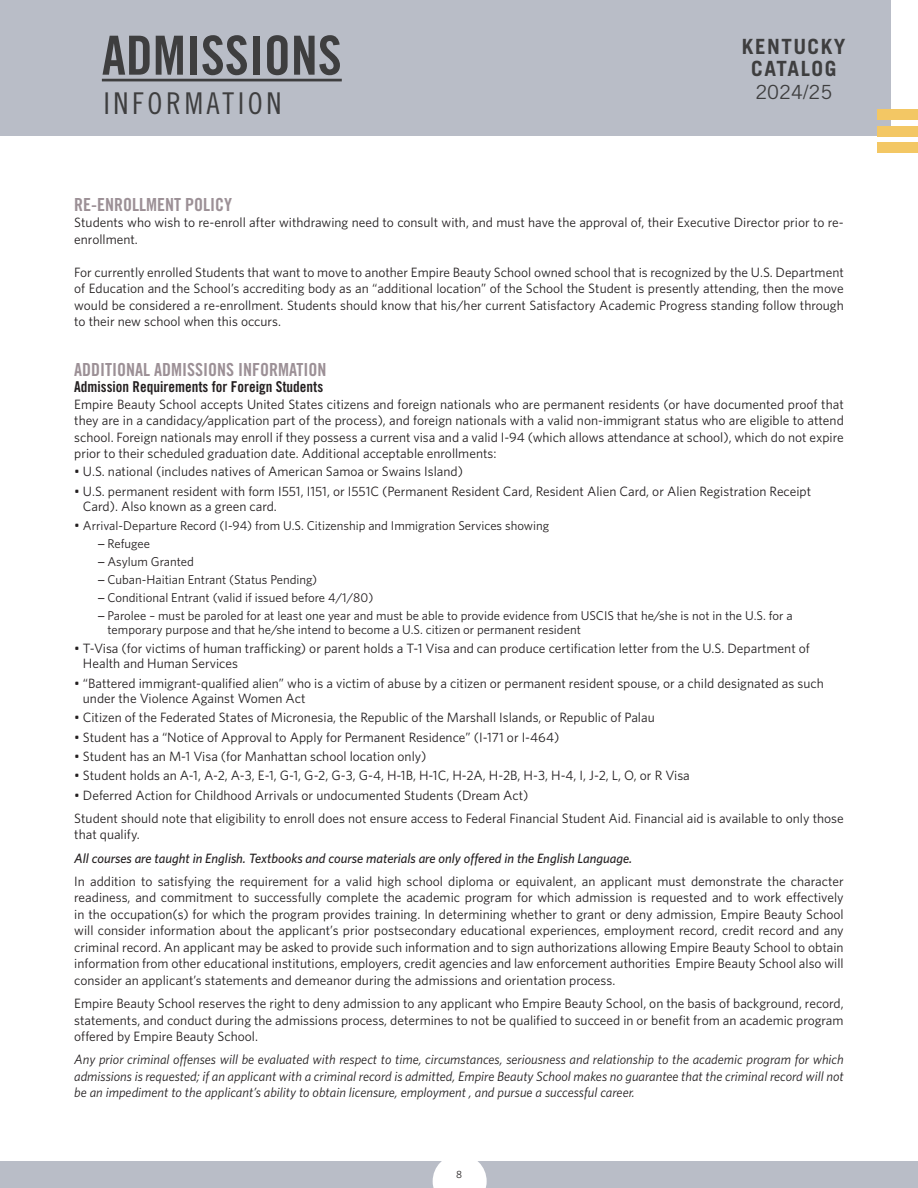
<style>
.page{position:relative;width:918px;height:1188px;background:#fff}
.page>*{position:absolute;margin:0;border:0;box-sizing:border-box;transform-origin:0 0}
.page_headline{font:54px "Trade Gothic LT Std Bd Cn 20";color:#3e3e3f}
.page_headline-2{font:30px "Trade Gothic LT Std Cn 18";letter-spacing:.12em;color:#3e3e3f}
.t1{font:700 21px/22.5px "Trade Gothic LT Std";letter-spacing:.07em;color:#3e3e3f;text-align:center}
.t2{font:19.5px "Trade Gothic LT Std";color:#3e3e3f}
.body_copy{font:18px "Trade Gothic LT Std Bd Cn 20";color:#9c9096}
.body_copy-2{font:15px "Trade Gothic LT Std Bd Cn 20";color:#231f20}
.body_copy-3{font:13.5px/16.5px "Whitney";color:#231f20}
.body_copy-4{font:italic 13.5px/16.5px "Whitney";color:#231f20;text-align:justify}
.body_copy-5{font:italic 500 13.5px "Whitney";color:#231f20}
.body_copy-6{font:12.75px/14.2px "Whitney";color:#231f20}
.t3{font:10.5px "Whitney";color:#231f20}
.s1{font-size:13.5px}
.s2{font-family:"Trade Gothic LT Std Bd Cn 20"}
</style>
<div class="page">
<div style="left:0;top:1161px;width:918px;height:27px;background:#b9bdc7"></div>
<svg style="left:433px;top:1161px;width:54px;height:27px"></svg>
<div style="left:0;top:0;width:891px;height:136px;background:#b9bdc7"></div>
<div style="left:878px;top:126px;width:40px;height:10px;background:#f3c764"></div>
<div style="left:878px;top:109px;width:40px;height:11px;background:#f3c764"></div>
<div style="left:878px;top:143px;width:40px;height:10px;background:#f3c764"></div>
<hr style="left:102px;top:79px;width:240px;height:2px;background:#3e3e3f">
<p class="page_headline" style="left:102px;top:23px;width:241px">ADMISSIONS</p>
<p class="page_headline-2" style="left:103px;top:86px;width:180px">INFORMATION</p>
<h3 class="t1" style="left:742px;top:35px;width:105px">KENTUCKY<br>CATALOG</h3>
<h3 class="t2" style="left:755px;top:80px;width:78px">2024/25</h3>
<p class="body_copy" style="left:74px;top:193px;width:159px">RE-ENROLLMENT POLICY</p>
<p class="body_copy-3" style="left:74px;top:214px;width:771px">Students who wish to re-enroll after withdrawing need to consult with, and must have the approval of, their Executive Director prior to re&shy;enrollment.</p>
<p class="body_copy-3" style="left:74px;top:263px;width:771px;text-align:justify">For currently enrolled Students that want to move to another Empire Beauty School owned school that is recognized by the U.S. Department of Education and the School’s accrediting body as an “additional location” of the School the Student is presently attending, then the move would be considered a re-enrollment. Students should know that his/her current Satisfactory Academic Progress standing follow through to their new school when this occurs.</p>
<p class="body_copy" style="left:74px;top:358px;width:254px">ADDITIONAL ADMISSIONS INFORMATION</p>
<p class="body_copy-2" style="left:74px;top:378px;width:251px">Admission Requirements for Foreign Students</p>
<p class="body_copy-3" style="left:74px;top:395px;width:771px;text-align:justify">Empire Beauty School accepts United States citizens and foreign nationals who are permanent residents (or have documented proof that they are in a candidacy/application part of the process), and foreign nationals with a valid non-immigrant status who are eligible to attend school. Foreign nationals may enroll if they possess a current visa and a valid I-94 (which allows attendance at school), which do not expire prior to their scheduled graduation date. Additional acceptable enrollments:</p>
<p class="body_copy-3" style="left:74px;top:463px;width:390px">• U.S. national (includes natives of American Samoa or Swains Island)</p>
<p class="body_copy-3" style="left:83px;top:483px;width:730px;line-height:15px;text-indent:-9px">• U.S. permanent resident with form I551, I151, or I551C (Permanent Resident Card, Resident Alien Card, or Alien Registration Receipt<br>Card). Also known as a green card.</p>
<p class="body_copy-6" style="left:74px;top:518px;width:476px"><span class="s1">•</span> Arrival-Departure Record (I-94) from U.S. Citizenship and Immigration Services showing</p>
<p class="body_copy-6" style="left:98px;top:536px;width:53px"><span class="s2">–</span> Refugee</p>
<p class="body_copy-6" style="left:98px;top:554px;width:97px"><span class="s2">–</span> Asylum Granted</p>
<p class="body_copy-6" style="left:98px;top:572px;width:221px"><span class="s2">–</span> Cuban-Haitian Entrant (Status Pending)</p>
<p class="body_copy-6" style="left:98px;top:590px;width:277px"><span class="s2">–</span> Conditional Entrant (valid if issued before 4/1/80)</p>
<p class="body_copy-6" style="left:108px;top:608px;width:687px;text-indent:-9px"><span class="s2">–</span> Parolee – must be paroled for at least one year and must be able to provide evidence from USCIS that he/she is not in the U.S. for a temporary purpose and that he/she intend to become a U.S. citizen or permanent resident</p>
<p class="body_copy-3" style="left:83px;top:641px;width:728px;line-height:15px;text-indent:-9px">• T-Visa (for victims of human trafficking) or parent holds a T-1 Visa and can produce certification letter from the U.S. Department of<br>Health and Human Services</p>
<p class="body_copy-3" style="left:83px;top:675px;width:742px;line-height:15px;text-indent:-9px">• “Battered immigrant-qualified alien” who is a victim of abuse by a citizen or permanent resident spouse, or a child designated as such under the Violence Against Women Act</p>
<p class="body_copy-3" style="left:74px;top:709px;width:582px">• Citizen of the Federated States of Micronesia, the Republic of the Marshall Islands, or Republic of Palau</p>
<p class="body_copy-3" style="left:74px;top:728px;width:487px">• Student has a “Notice of Approval to Apply for Permanent Residence” (I-171 or I-464)</p>
<p class="body_copy-3" style="left:74px;top:748px;width:354px">• Student has an M-1 Visa (for Manhattan school location only)</p>
<p class="body_copy-3" style="left:74px;top:767px;width:617px">• Student holds an A-1, A-2, A-3, E-1, G-1, G-2, G-3, G-4, H-1B, H-1C, H-2A, H-2B, H-3, H-4, I, J-2, L, O, or R Visa</p>
<p class="body_copy-3" style="left:74px;top:786px;width:456px">• Deferred Action for Childhood Arrivals or undocumented Students (Dream Act)</p>
<p class="body_copy-3" style="left:74px;top:810px;width:771px">Student should note that eligibility to enroll does not ensure access to Federal Financial Student Aid. Financial aid is available to only those that qualify.</p>
<p class="body_copy-5" style="left:74px;top:849px;width:560px">All courses are taught in English. Textbooks and course materials are only offered in the English Language.</p>
<p class="body_copy-3" style="left:74px;top:873px;width:771px;text-align:justify">In addition to satisfying the requirement for a valid high school diploma or equivalent, an applicant must demonstrate the character readiness, and commitment to successfully complete the academic program for which admission is requested and to work effectively in the occupation(s) for which the program provides training. In determining whether to grant or deny admission, Empire Beauty School will consider information about the applicant’s prior postsecondary educational experiences, employment record, credit record and any criminal record. An applicant may be asked to provide such information and to sign authorizations allowing Empire Beauty School to obtain information from other educational institutions, employers, credit agencies and law enforcement authorities Empire Beauty School also will consider an applicant’s statements and demeanor during the admissions and orientation process.</p>
<p class="body_copy-3" style="left:74px;top:995px;width:771px;text-align:justify">Empire Beauty School reserves the right to deny admission to any applicant who Empire Beauty School, on the basis of background, record, statements, and conduct during the admissions process, determines to not be qualified to succeed in or benefit from an academic program offered by Empire Beauty School.</p>
<p class="body_copy-4" style="left:74px;top:1051px;width:771px">Any prior criminal offenses will be evaluated with respect to time, circumstances, seriousness and relationship to the academic program for which admissions is requested; if an applicant with a criminal record is admitted, Empire Beauty School makes no guarantee that the criminal record will not be an impediment to the applicant’s ability to obtain licensure, employment , and pursue a successful career.</p>
<p class="t3" style="left:456px;top:1167px;width:7px">8</p>
</div>
